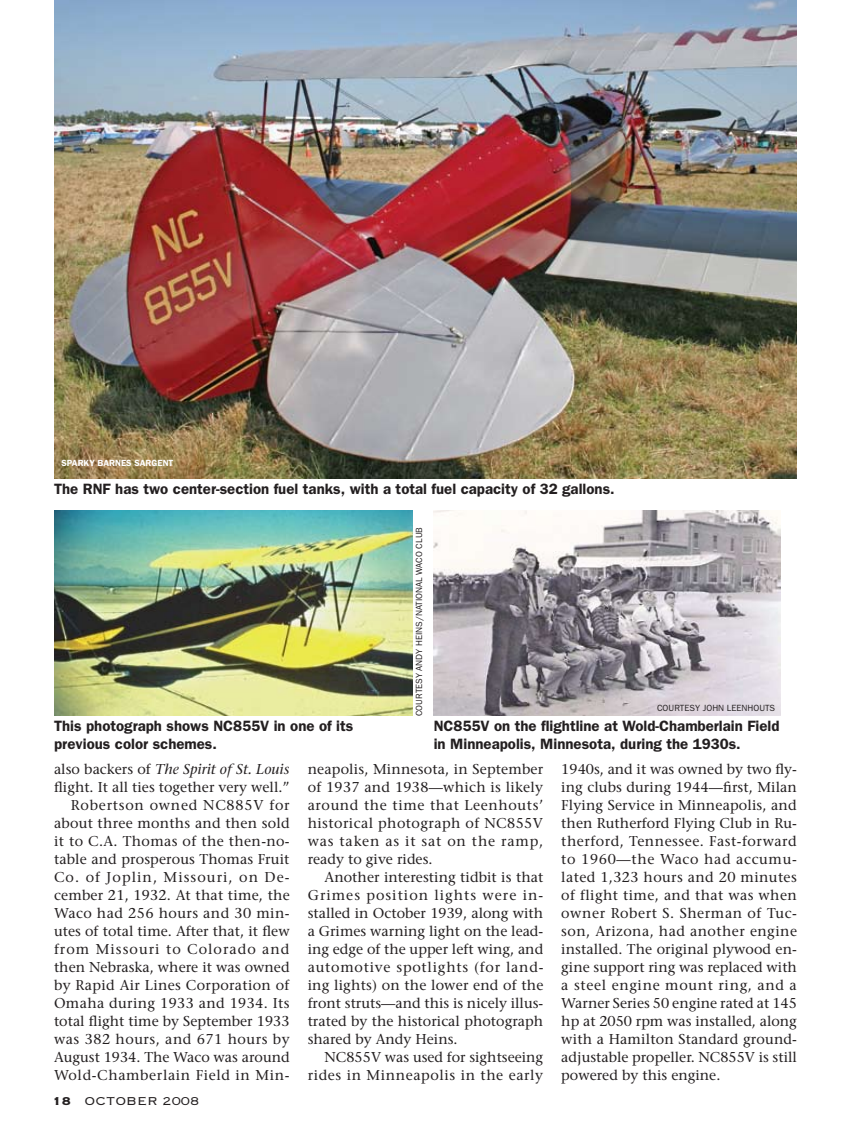
<style>
.page{position:relative;width:851px;height:1134px;background:#fff}
.page>*{position:absolute;margin:0;border:0;box-sizing:border-box;transform-origin:0 0}
.t1{font:600 15px/18px "Franklin Gothic";color:#231f20}
.t2{font:15px "Copperplate Thirty Two BC";color:#231f20}
.t3{font:14.25px/18px "Stone Serif";letter-spacing:.015em;color:#231f20;text-align:justify}
.t4{font:9px "Franklin Gothic";color:#231f20}
.t5{font:600 9px "Franklin Gothic";color:#fff}
.s1{font-style:italic}
.s2{font-family:"Copperplate Thirty Three BC"}
</style>
<div class="page">
<img style="left:54px;top:0;width:742px;height:478px">
<img style="left:54px;top:510px;width:358px;height:206px">
<img style="left:434px;top:510px;width:346px;height:206px">
<p class="t5" style="left:61px;top:458px;width:113px">SPARKY BARNES SARGENT</p>
<p class="t1" style="left:54px;top:479px;width:562px">The RNF has two center-section fuel tanks, with a total fuel capacity of 32 gallons.</p>
<p class="t4" style="left:414px;top:716px;width:191px;rotate:-90deg">COURTESY ANDY HEINS/NATIONAL WACO CLUB</p>
<p class="t4" style="left:657px;top:703px;width:120px">COURTESY JOHN LEENHOUTS</p>
<p class="t1" style="left:54px;top:716px;width:301px">This photograph shows NC855V in one of its previous color schemes.</p>
<p class="t1" style="left:434px;top:716px;width:347px">NC855V on the flightline at Wold-Chamberlain Field in Minneapolis, Minnesota, during the 1930s.</p>
<p class="t3" style="left:54px;top:760px;width:237px;text-align:right">also backers of <span class="s1">The Spirit of St. Louis </span>flight. It all ties together very well.”<br>Robertson owned NC885V for about three months and then sold it to C.A. Thomas of the then-no&shy;table and prosperous Thomas Fruit<br>Co. of Joplin, Missouri, on De&shy;cember 21, 1932. At that time, the<br>Waco had 256 hours and 30 min&shy;utes of total time. After that, it flew from Missouri to Colorado and then Nebraska, where it was owned by Rapid Air Lines Corporation of<br>Omaha during 1933 and 1934. Its total flight time by September 1933 was 382 hours, and 671 hours by<br>August 1934. The Waco was around<br>Wold-Chamberlain Field in Min-</p>
<p class="t3" style="left:308px;top:760px;width:237px">neapolis, Minnesota, in September of 1937 and 1938—which is likely around the time that Leenhouts’ historical photograph of NC855V was taken as it sat on the ramp, ready to give rides.</p>
<p class="t3" style="left:308px;top:868px;width:237px;text-indent:17px">Another interesting tidbit is that Grimes position lights were in&shy;stalled in October 1939, along with a Grimes warning light on the lead&shy;ing edge of the upper left wing, and automotive spotlights (for land&shy;ing lights) on the lower end of the front struts—and this is nicely illus&shy;trated by the historical photograph shared by Andy Heins.</p>
<p class="t3" style="left:308px;top:1048px;width:237px;text-align:right">NC855V was used for sightseeing rides in Minneapolis in the early</p>
<p class="t2" style="left:52px;top:1093px;width:148px"><span class="s2">18</span> OCTOBER 2008</p>
<p class="t3" style="left:561px;top:760px;width:237px">1940s, and it was owned by two fly&shy;ing clubs during 1944—first, Milan Flying Service in Minneapolis, and then Rutherford Flying Club in Ru&shy;therford, Tennessee. Fast-forward to 1960—the Waco had accumu&shy;lated 1,323 hours and 20 minutes of flight time, and that was when owner Robert S. Sherman of Tuc&shy;son, Arizona, had another engine installed. The original plywood en&shy;gine support ring was replaced with a steel engine mount ring, and a Warner Series 50 engine rated at 145 hp at 2050 rpm was installed, along with a Hamilton Standard ground&shy;adjustable propeller. NC855V is still powered by this engine.</p>
</div>
